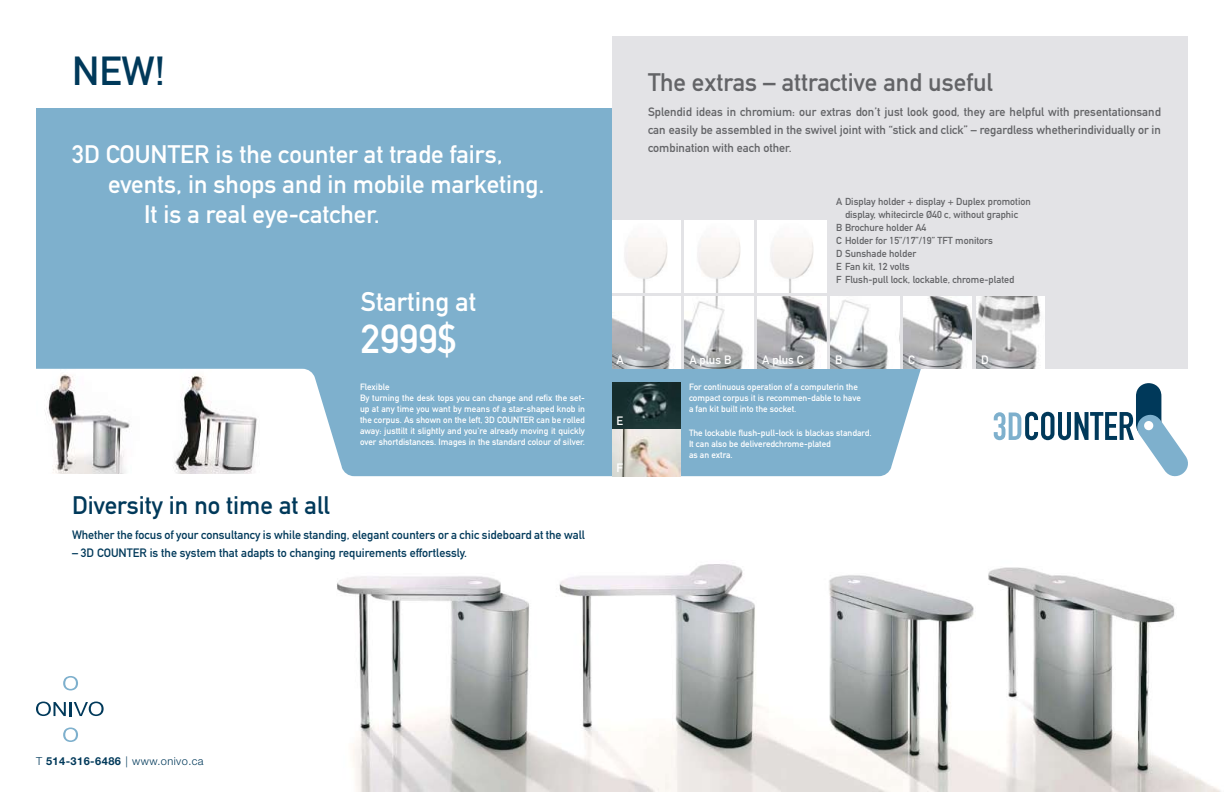
<style>
.page{position:relative;width:1224px;height:792px;background:#fff}
.page>*{position:absolute;margin:0;border:0;box-sizing:border-box;transform-origin:0 0}
.t1{font:40px "DIN Mittelschrift Alternate";color:#00395a}
.t2{font:39.9px "DIN Mittelschrift Alternate";color:#fff}
.t3{font:26.6px "DIN Mittelschrift Alternate";color:#fff}
.t4{font:25px "DIN Mittelschrift Alternate";color:#fff}
.t5{font:25px "DIN Mittelschrift Alternate";color:#636467}
.t6{font:25px "DIN Mittelschrift Alternate";color:#00395a}
.t7{font:12px/18px "DIN Mittelschrift Alternate";color:#636467;text-align:justify}
.t8{font:12px "DIN Mittelschrift Alternate";color:#00395a}
.t9{font:12px "DIN Mittelschrift Alternate";color:#fff}
.t10{font:300 11px "Helvetica Neue";letter-spacing:.04em;color:#00395a}
.t11{font:10px "DIN Mittelschrift Alternate";color:#636467}
.t12{font:9px/11px "DIN Mittelschrift Alternate";color:#fff}
.s1{font-weight:700}
</style>
<div class="page">
<img style="left:337px;top:564px;width:884px;height:228px">
<svg style="left:36px;top:108px;width:885px;height:368px;background:#8cb7d0"></svg>
<div style="left:612px;top:36px;width:576px;height:333px;background:#e3e3e6"></div>
<img style="left:612px;top:220px;width:68px;height:72px">
<img style="left:685px;top:220px;width:68px;height:72px">
<img style="left:758px;top:220px;width:68px;height:72px">
<img style="left:612px;top:297px;width:68px;height:72px">
<img style="left:612px;top:383px;width:68px;height:93px">
<img style="left:685px;top:297px;width:68px;height:72px">
<img style="left:758px;top:297px;width:68px;height:72px">
<img style="left:831px;top:297px;width:68px;height:72px">
<img style="left:904px;top:297px;width:68px;height:72px">
<img style="left:976px;top:297px;width:69px;height:72px">
<div style="left:1136px;top:383px;width:25px;height:54px;background:#00395a;border-radius:13px"></div>
<svg style="left:994px;top:412px;width:194px;height:64px"></svg>
<svg style="left:36px;top:702px;width:68px;height:14px"></svg>
<svg style="left:63px;top:676px;width:15px;height:14px"></svg>
<svg style="left:63px;top:728px;width:15px;height:14px"></svg>
<h1 class="t1" style="left:72px;top:47px;width:95px">NEW!</h1>
<h3 class="t4" style="left:72px;top:140px;width:432px">3D COUNTER is the counter at trade fairs,</h3>
<h3 class="t4" style="left:108px;top:170px;width:438px">events, in shops and in mobile marketing.</h3>
<h3 class="t4" style="left:144px;top:200px;width:237px">It is a real eye-catcher.</h3>
<h3 class="t3" style="left:361px;top:286px;width:117px">Starting at</h3>
<h2 class="t2" style="left:361px;top:315px;width:97px">2999$</h2>
<p class="t12" style="left:360px;top:381px;width:227px">Flexible<br>By turning the desk tops you can change and refix the set&shy;up at any time you want by means of a star-shaped knob in the corpus. As shown on the left, 3D COUNTER can be rolled away: justtilt it slightly and you’re already moving it quickly over shortdistances. Images in the standard colour of silver.</p>
<h3 class="t6" style="left:72px;top:490px;width:259px">Diversity in no time at all</h3>
<h3 class="t8" style="left:72px;top:527px;width:514px">Whether the focus of your consultancy is while standing, elegant counters or a chic sideboard at the wall</h3>
<h3 class="t8" style="left:72px;top:545px;width:397px">– 3D COUNTER is the system that adapts to changing requirements effortlessly.</h3>
<h3 class="t5" style="left:648px;top:68px;width:347px">The extras – attractive and useful</h3>
<h3 class="t7" style="left:648px;top:103px;width:514px">Splendid ideas in chromium: our extras don’t just look good, they are helpful with presentationsand can easily be assembled in the swivel joint with “stick and click” – regardless whetherindividually or in combination with each other.</h3>
<p class="t11" style="left:836px;top:196px;width:196px">A Display holder + display + Duplex promotion</p>
<p class="t11" style="left:845px;top:209px;width:175px">display, whitecircle Ø40 c, without graphic</p>
<p class="t11" style="left:836px;top:222px;width:92px">B Brochure holder A4</p>
<p class="t11" style="left:836px;top:235px;width:158px">C Holder for 15”/17”/19” TFT monitors</p>
<p class="t11" style="left:836px;top:248px;width:82px">D Sunshade holder</p>
<p class="t11" style="left:836px;top:261px;width:75px">E Fan kit, 12 volts</p>
<p class="t11" style="left:836px;top:274px;width:180px">F Flush-pull lock, lockable, chrome-plated</p>
<h3 class="t9" style="left:616px;top:353px;width:9px">A</h3>
<h3 class="t9" style="left:616px;top:414px;width:8px">E</h3>
<h3 class="t9" style="left:616px;top:460px;width:8px">F</h3>
<h3 class="t9" style="left:689px;top:353px;width:43px">A plus B</h3>
<h3 class="t9" style="left:762px;top:353px;width:43px">A plus C</h3>
<h3 class="t9" style="left:835px;top:353px;width:9px">B</h3>
<h3 class="t9" style="left:908px;top:353px;width:8px">C</h3>
<h3 class="t9" style="left:981px;top:353px;width:9px">D</h3>
<p class="t12" style="left:689px;top:381px;width:173px">For continuous operation of a computerin the compact corpus it is recommen-dable to have a fan kit built into the socket.</p>
<p class="t12" style="left:689px;top:427px;width:184px">The lockable flush-pull-lock is blackas standard.<br>It can also be deliveredchrome-plated<br>as an extra.</p>
<p class="t10" style="left:36px;top:754px;width:169px">T <span class="s1">514-316-6486</span> | www.onivo.ca</p>
</div>
